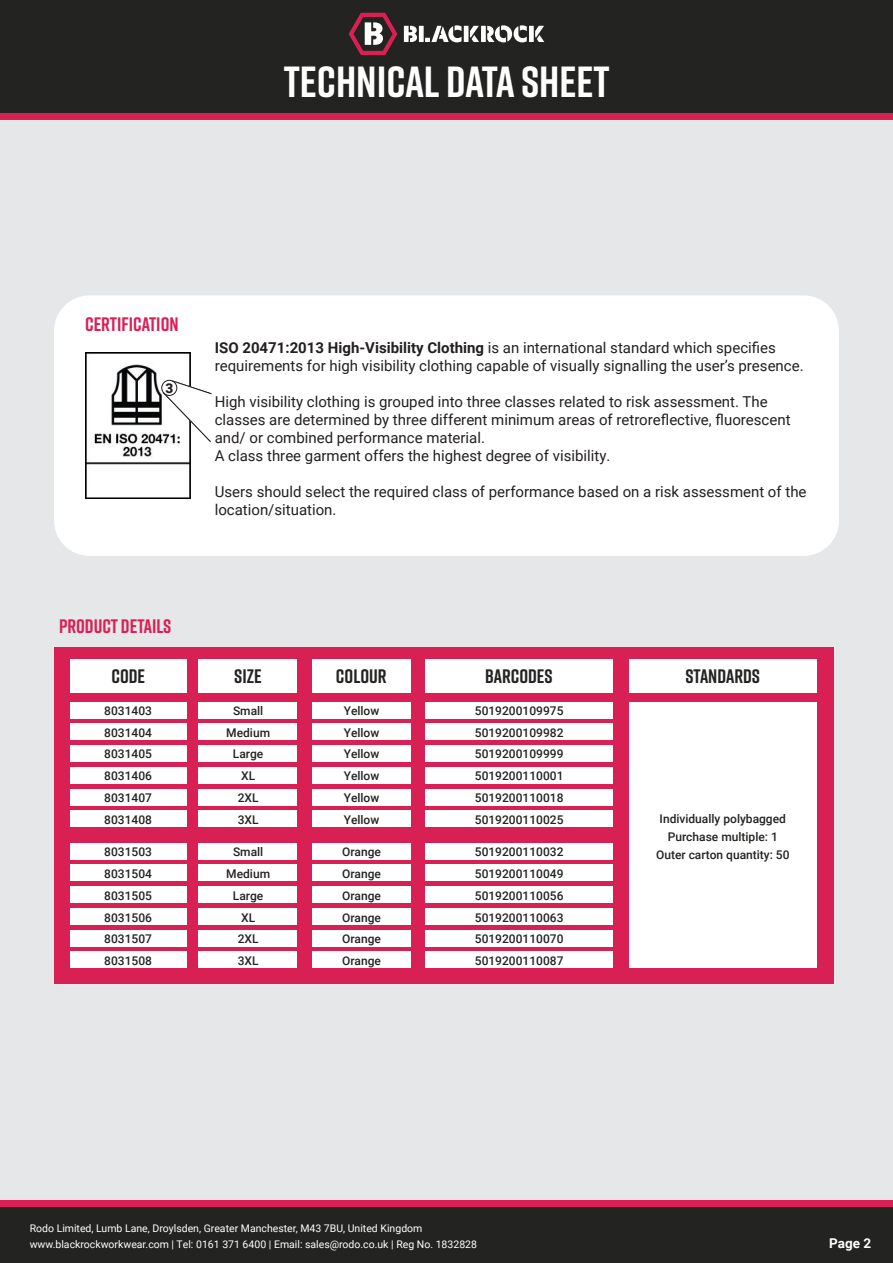
<style>
.page{position:relative;width:893px;height:1263px;background:#fff}
.page>*{position:absolute;margin:0;border:0;box-sizing:border-box;transform-origin:0 0}
.t1{font:700 43.5px "Rift";color:#fff}
.t2{font:700 19.5px "Rift";color:#232322}
.t3{font:700 19.5px "Rift";color:#d92055}
.t4{font:15px/18px "Roboto";color:#231f20}
.t5{font:700 13.5px "Roboto";color:#fff}
.t6{font:900 13.5px "Roboto";color:#231f20}
.t7{font:500 12px "Roboto";color:#232322}
.t8{font:10.5px "Roboto";color:#fff}
.s1{font-weight:700}
</style>
<div class="page">
<div style="left:0;top:0;width:893px;height:1207px;background:#e6e7e9"></div>
<div style="left:0;top:113px;width:893px;height:6px;background:#d92055"></div>
<div style="left:0;top:0;width:893px;height:113px;background:#232322"></div>
<div style="left:0;top:1204px;width:893px;height:59px;background:#232322"></div>
<div style="left:0;top:1200px;width:893px;height:7px;background:#d92055"></div>
<svg style="left:404px;top:26px;width:13px;height:16px"></svg>
<div style="left:481px;top:26px;width:5px;height:16px;background:#fff"></div>
<div style="left:419px;top:26px;width:5px;height:16px;background:#fff"></div>
<svg style="left:470px;top:26px;width:9px;height:16px"></svg>
<hr style="left:464px;top:26px;width:4px;height:16px;background:#fff">
<svg style="left:487px;top:25px;width:40px;height:17px"></svg>
<svg style="left:535px;top:26px;width:9px;height:16px"></svg>
<div style="left:529px;top:26px;width:5px;height:16px;background:#fff"></div>
<svg style="left:425px;top:25px;width:36px;height:17px"></svg>
<svg style="left:349px;top:13px;width:48px;height:42px"></svg>
<div style="left:54px;top:647px;width:780px;height:336px;background:#d92055"></div>
<div style="left:70px;top:659px;width:116px;height:34px;background:#fff"></div>
<div style="left:70px;top:702px;width:116px;height:16px;background:#fff"></div>
<div style="left:70px;top:843px;width:116px;height:16px;background:#fff"></div>
<div style="left:70px;top:789px;width:116px;height:16px;background:#fff"></div>
<div style="left:70px;top:930px;width:116px;height:17px;background:#fff"></div>
<div style="left:198px;top:702px;width:99px;height:16px;background:#fff"></div>
<div style="left:198px;top:843px;width:99px;height:16px;background:#fff"></div>
<div style="left:198px;top:789px;width:99px;height:16px;background:#fff"></div>
<div style="left:198px;top:930px;width:99px;height:17px;background:#fff"></div>
<div style="left:312px;top:702px;width:99px;height:16px;background:#fff"></div>
<div style="left:312px;top:843px;width:99px;height:16px;background:#fff"></div>
<div style="left:312px;top:789px;width:99px;height:16px;background:#fff"></div>
<div style="left:312px;top:930px;width:99px;height:17px;background:#fff"></div>
<div style="left:425px;top:702px;width:188px;height:16px;background:#fff"></div>
<div style="left:425px;top:843px;width:188px;height:16px;background:#fff"></div>
<div style="left:425px;top:789px;width:188px;height:16px;background:#fff"></div>
<div style="left:425px;top:930px;width:188px;height:17px;background:#fff"></div>
<div style="left:629px;top:702px;width:187px;height:266px;background:#fff"></div>
<div style="left:70px;top:723px;width:116px;height:16px;background:#fff"></div>
<div style="left:70px;top:865px;width:116px;height:16px;background:#fff"></div>
<div style="left:70px;top:810px;width:116px;height:17px;background:#fff"></div>
<div style="left:70px;top:952px;width:116px;height:16px;background:#fff"></div>
<div style="left:198px;top:723px;width:99px;height:16px;background:#fff"></div>
<div style="left:198px;top:865px;width:99px;height:16px;background:#fff"></div>
<div style="left:198px;top:810px;width:99px;height:17px;background:#fff"></div>
<div style="left:198px;top:952px;width:99px;height:16px;background:#fff"></div>
<div style="left:312px;top:723px;width:99px;height:16px;background:#fff"></div>
<div style="left:312px;top:865px;width:99px;height:16px;background:#fff"></div>
<div style="left:312px;top:810px;width:99px;height:17px;background:#fff"></div>
<div style="left:312px;top:952px;width:99px;height:16px;background:#fff"></div>
<div style="left:425px;top:723px;width:188px;height:16px;background:#fff"></div>
<div style="left:425px;top:865px;width:188px;height:16px;background:#fff"></div>
<div style="left:425px;top:810px;width:188px;height:17px;background:#fff"></div>
<div style="left:425px;top:952px;width:188px;height:16px;background:#fff"></div>
<div style="left:70px;top:745px;width:116px;height:16px;background:#fff"></div>
<div style="left:70px;top:887px;width:116px;height:16px;background:#fff"></div>
<div style="left:198px;top:745px;width:99px;height:16px;background:#fff"></div>
<div style="left:198px;top:887px;width:99px;height:16px;background:#fff"></div>
<div style="left:312px;top:745px;width:99px;height:16px;background:#fff"></div>
<div style="left:312px;top:887px;width:99px;height:16px;background:#fff"></div>
<div style="left:425px;top:745px;width:188px;height:16px;background:#fff"></div>
<div style="left:425px;top:887px;width:188px;height:16px;background:#fff"></div>
<div style="left:70px;top:768px;width:116px;height:16px;background:#fff"></div>
<div style="left:70px;top:909px;width:116px;height:16px;background:#fff"></div>
<div style="left:198px;top:768px;width:99px;height:16px;background:#fff"></div>
<div style="left:198px;top:909px;width:99px;height:16px;background:#fff"></div>
<div style="left:312px;top:768px;width:99px;height:16px;background:#fff"></div>
<div style="left:312px;top:909px;width:99px;height:16px;background:#fff"></div>
<div style="left:425px;top:768px;width:188px;height:16px;background:#fff"></div>
<div style="left:425px;top:909px;width:188px;height:16px;background:#fff"></div>
<div style="left:198px;top:659px;width:99px;height:34px;background:#fff"></div>
<div style="left:312px;top:659px;width:99px;height:34px;background:#fff"></div>
<div style="left:425px;top:659px;width:188px;height:34px;background:#fff"></div>
<div style="left:629px;top:659px;width:187px;height:34px;background:#fff"></div>
<div style="left:54px;top:295px;width:785px;height:261px;background:#fff;border-radius:35px"></div>
<img style="left:85px;top:353px;width:105px;height:145px">
<svg style="left:163px;top:379px;width:12px;height:1px"></svg>
<div style="left:161px;top:380px;width:16px;height:16px;border:1px solid #231f20;border-radius:50%"></div>
<svg style="left:162px;top:380px;width:50px;height:63px"></svg>
<p class="t1" style="left:284px;top:51px;width:328px">TECHNICAL DATA SHEET</p>
<p class="t3" style="left:85px;top:311px;width:95px">CERTIFICATION</p>
<p class="t6" style="left:165px;top:379px;width:9px">3</p>
<p class="t4" style="left:215px;top:338px;width:590px"><span class="s1">ISO 20471:2013 High-Visibility Clothing</span> is an international standard which specifies requirements for high visibility clothing capable of visually signalling the user’s presence.</p>
<p class="t4" style="left:215px;top:392px;width:577px">High visibility clothing is grouped into three classes related to risk assessment. The classes are determined by three different minimum areas of retroreflective, fluorescent and/ or combined performance material.<br>A class three garment offers the highest degree of visibility.</p>
<p class="t4" style="left:215px;top:482px;width:593px">Users should select the required class of performance based on a risk assessment of the location/situation.</p>
<p class="t3" style="left:59px;top:612px;width:114px">PRODUCT DETAILS</p>
<p class="t2" style="left:111px;top:662px;width:35px">CODE</p>
<p class="t7" style="left:104px;top:702px;width:49px">8031403</p>
<p class="t7" style="left:104px;top:724px;width:49px">8031404</p>
<p class="t7" style="left:104px;top:746px;width:49px">8031405</p>
<p class="t7" style="left:104px;top:768px;width:49px">8031406</p>
<p class="t7" style="left:104px;top:789px;width:49px">8031407</p>
<p class="t7" style="left:104px;top:811px;width:49px">8031408</p>
<p class="t7" style="left:104px;top:843px;width:49px">8031503</p>
<p class="t7" style="left:104px;top:865px;width:49px">8031504</p>
<p class="t7" style="left:104px;top:887px;width:49px">8031505</p>
<p class="t7" style="left:104px;top:909px;width:49px">8031506</p>
<p class="t7" style="left:104px;top:931px;width:49px">8031507</p>
<p class="t7" style="left:104px;top:953px;width:49px">8031508</p>
<p class="t2" style="left:234px;top:662px;width:29px">SIZE</p>
<p class="t2" style="left:336px;top:662px;width:52px">COLOUR</p>
<p class="t2" style="left:485px;top:662px;width:69px">BARCODES</p>
<p class="t2" style="left:686px;top:662px;width:76px">STANDARDS</p>
<p class="t7" style="left:233px;top:702px;width:32px">Small</p>
<p class="t7" style="left:226px;top:724px;width:45px">Medium</p>
<p class="t7" style="left:233px;top:746px;width:32px">Large</p>
<p class="t7" style="left:241px;top:768px;width:16px">XL</p>
<p class="t7" style="left:238px;top:789px;width:22px">2XL</p>
<p class="t7" style="left:238px;top:811px;width:22px">3XL</p>
<p class="t7" style="left:233px;top:843px;width:32px">Small</p>
<p class="t7" style="left:226px;top:865px;width:45px">Medium</p>
<p class="t7" style="left:233px;top:887px;width:32px">Large</p>
<p class="t7" style="left:241px;top:909px;width:16px">XL</p>
<p class="t7" style="left:238px;top:931px;width:22px">2XL</p>
<p class="t7" style="left:238px;top:953px;width:22px">3XL</p>
<p class="t7" style="left:344px;top:702px;width:37px">Yellow</p>
<p class="t7" style="left:344px;top:724px;width:37px">Yellow</p>
<p class="t7" style="left:344px;top:746px;width:37px">Yellow</p>
<p class="t7" style="left:344px;top:768px;width:37px">Yellow</p>
<p class="t7" style="left:344px;top:789px;width:37px">Yellow</p>
<p class="t7" style="left:344px;top:811px;width:37px">Yellow</p>
<p class="t7" style="left:342px;top:843px;width:40px">Orange</p>
<p class="t7" style="left:342px;top:865px;width:40px">Orange</p>
<p class="t7" style="left:342px;top:887px;width:40px">Orange</p>
<p class="t7" style="left:342px;top:909px;width:40px">Orange</p>
<p class="t7" style="left:342px;top:931px;width:40px">Orange</p>
<p class="t7" style="left:342px;top:953px;width:40px">Orange</p>
<p class="t7" style="left:475px;top:702px;width:90px">5019200109975</p>
<p class="t7" style="left:475px;top:724px;width:90px">5019200109982</p>
<p class="t7" style="left:475px;top:746px;width:90px">5019200109999</p>
<p class="t7" style="left:475px;top:768px;width:90px">5019200110001</p>
<p class="t7" style="left:475px;top:789px;width:90px">5019200110018</p>
<p class="t7" style="left:475px;top:811px;width:90px">5019200110025</p>
<p class="t7" style="left:475px;top:843px;width:90px">5019200110032</p>
<p class="t7" style="left:475px;top:865px;width:90px">5019200110049</p>
<p class="t7" style="left:475px;top:887px;width:90px">5019200110056</p>
<p class="t7" style="left:475px;top:909px;width:90px">5019200110063</p>
<p class="t7" style="left:475px;top:931px;width:90px">5019200110070</p>
<p class="t7" style="left:475px;top:953px;width:90px">5019200110087</p>
<p class="t7" style="left:660px;top:810px;width:128px">Individually polybagged</p>
<p class="t7" style="left:668px;top:828px;width:111px">Purchase multiple: 1</p>
<p class="t7" style="left:656px;top:846px;width:135px">Outer carton quantity: 50</p>
<p class="t8" style="left:30px;top:1221px;width:394px">Rodo Limited, Lumb Lane, Droylsden, Greater Manchester, M43 7BU, United Kingdom</p>
<p class="t8" style="left:30px;top:1237px;width:449px">www.blackrockworkwear.com | Tel: 0161 371 6400 | Email: sales@rodo.co.uk | Reg No. 1832828</p>
<p class="t5" style="left:829px;top:1234px;width:43px">Page 2</p>
</div>
